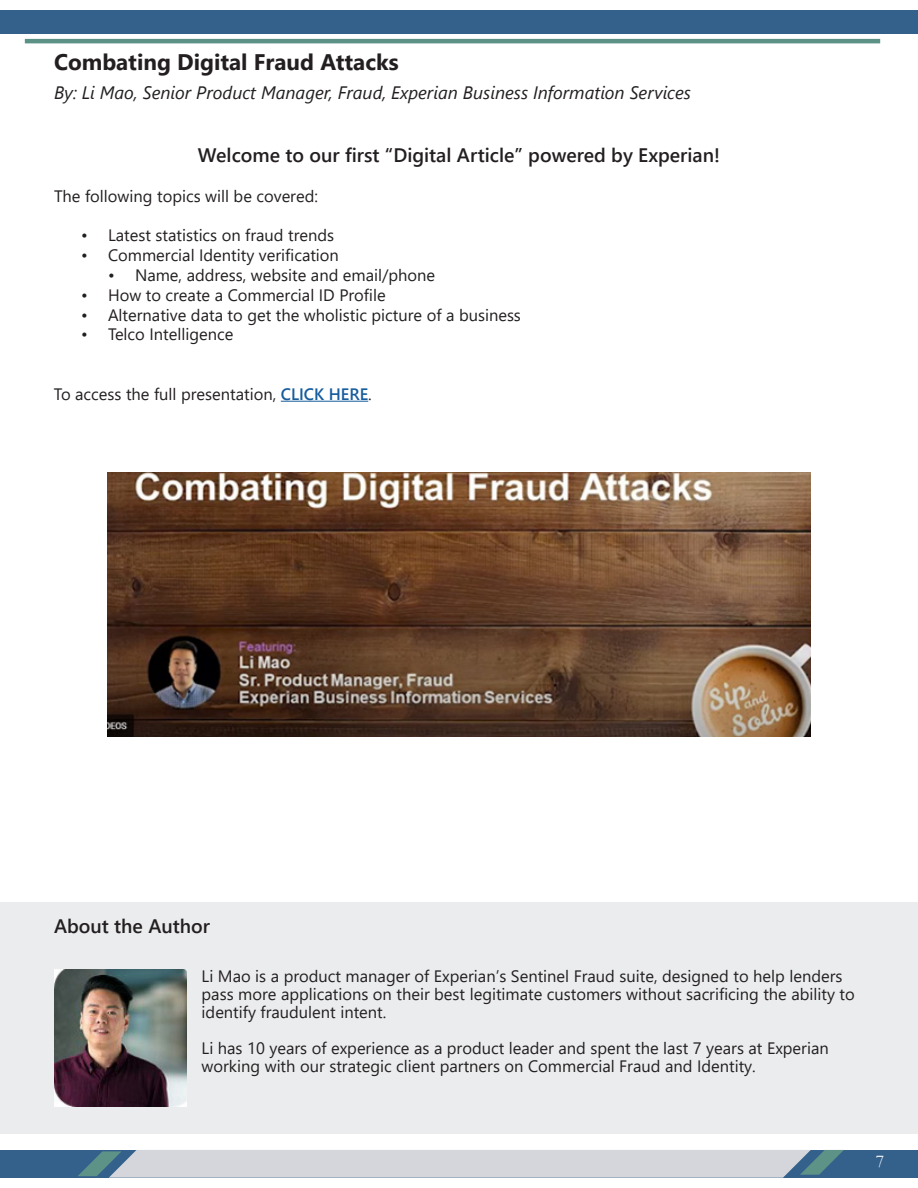
<style>
.page{position:relative;width:918px;height:1188px;background:#fff}
.page>*{position:absolute;margin:0;border:0;box-sizing:border-box;transform-origin:0 0}
.t1{font:700 22.5px "Segoe UI";color:#231f20}
.t2{font:600 19.5px "Segoe UI";color:#231f20}
.t3{font:italic 18px "Segoe UI";color:#231f20}
.t4{font:18px "Garamond";color:#fff}
.SF_Text{font:16.5px/18px "Segoe UI";color:#231f20}
.s1{font-weight:600;color:#175d9e}
</style>
<div class="page">
<div style="left:0;top:10px;width:918px;height:24px;background:#33618c"></div>
<hr style="left:25px;top:39px;width:855px;height:4px;background:#5c9186">
<div style="left:0;top:1150px;width:918px;height:28px;background:#33618c"></div>
<svg style="left:78px;top:1150px;width:766px;height:28px;background:#c1c8d0"></svg>
<hr style="left:281px;top:401px;width:87px;height:1px;background:#175d9e">
<img style="left:108px;top:472px;width:702px;height:265px">
<div style="left:0;top:903px;width:918px;height:231px;background:#ebecee"></div>
<img style="left:54px;top:970px;width:133px;height:136px">
<p class="t1" style="left:54px;top:41px;width:346px">Combating Digital Fraud Attacks</p>
<p class="t3" style="left:54px;top:75px;width:638px">By: Li Mao, Senior Product Manager, Fraud, Experian Business Information Services</p>
<p class="t2" style="left:198px;top:137px;width:524px">Welcome to our first “Digital Article” powered by Experian!</p>
<p class="SF_Text" style="left:54px;top:185px;width:265px">The following topics will be covered:</p>
<p class="SF_Text" style="left:81px;top:225px;width:255px">• Latest statistics on fraud trends</p>
<p class="SF_Text" style="left:81px;top:245px;width:259px">• Commercial Identity verification</p>
<p class="SF_Text" style="left:108px;top:265px;width:329px">• Name, address, website and email/phone</p>
<p class="SF_Text" style="left:81px;top:284px;width:306px">• How to create a Commercial ID Profile</p>
<p class="SF_Text" style="left:81px;top:304px;width:441px">• Alternative data to get the wholistic picture of a business</p>
<p class="SF_Text" style="left:81px;top:324px;width:154px">• Telco Intelligence</p>
<p class="SF_Text" style="left:54px;top:383px;width:319px">To access the full presentation, <span class="s1">CLICK HERE</span>.</p>
<p class="t2" style="left:54px;top:908px;width:158px">About the Author</p>
<p class="SF_Text" style="left:202px;top:966px;width:655px">Li Mao is a product manager of Experian’s Sentinel Fraud suite, designed to help lenders pass more applications on their best legitimate customers without sacrificing the ability to identify fraudulent intent.</p>
<p class="SF_Text" style="left:202px;top:1038px;width:629px">Li has 10 years of experience as a product leader and spent the last 7 years at Experian working with our strategic client partners on Commercial Fraud and Identity.</p>
<p class="t4" style="left:876px;top:1149px;width:10px">7</p>
</div>
